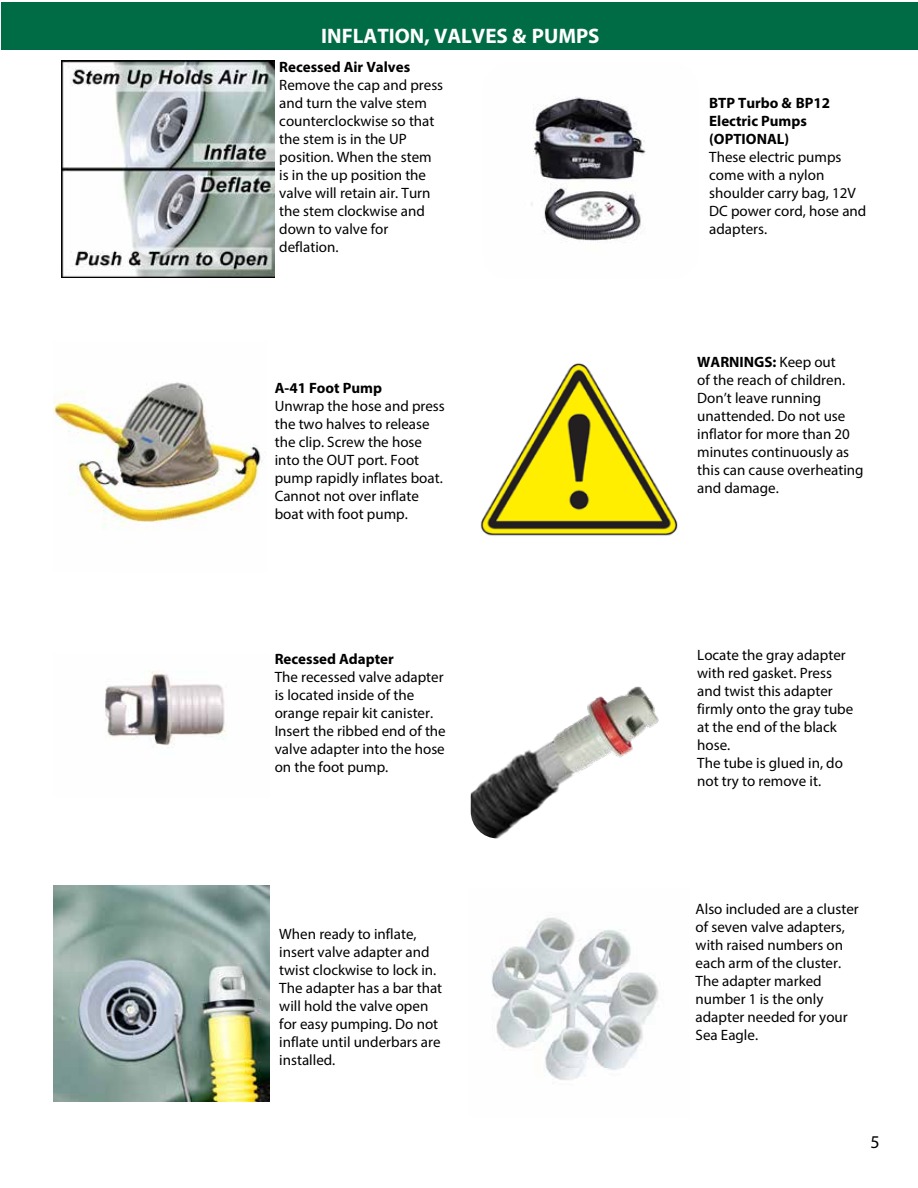
<style>
.page{position:relative;width:918px;height:1188px;background:#fff}
.page>*{position:absolute;margin:0;border:0;box-sizing:border-box;transform-origin:0 0}
.t1{font:700 21px "Myriad Pro";color:#fff}
.t2{font:18px "Myriad Pro";color:#000}
.t3{font:15px/18px "Myriad Pro";color:#000}
.t4{font:700 15px/18px "Myriad Pro";color:#000}
.s1{font-weight:700}
</style>
<div class="page">
<div style="left:2px;top:2px;width:916px;height:48px;background:#006c46"></div>
<img style="left:62px;top:61px;width:212px;height:217px">
<img style="left:54px;top:382px;width:208px;height:147px">
<img style="left:105px;top:670px;width:121px;height:78px">
<img style="left:53px;top:886px;width:216px;height:216px">
<img style="left:491px;top:917px;width:168px;height:163px">
<img style="left:531px;top:97px;width:115px;height:146px">
<img style="left:480px;top:363px;width:198px;height:173px">
<img style="left:471px;top:686px;width:188px;height:152px">
<h1 class="t1" style="left:321px;top:22px;width:280px">INFLATION, VALVES &amp; PUMPS</h1>
<p class="t4" style="left:279px;top:57px;width:133px">Recessed Air Valves</p>
<p class="t3" style="left:279px;top:76px;width:165px">Remove the cap and press and turn the valve stem counterclockwise so that the stem is in the UP position. When the stem is in the up position the valve will retain air. Turn the stem clockwise and down to valve for deflation.</p>
<p class="t4" style="left:275px;top:378px;width:109px">A-41 Foot Pump</p>
<p class="t3" style="left:275px;top:397px;width:172px">Unwrap the hose and press the two halves to release the clip. Screw the hose into the OUT port. Foot pump rapidly inflates boat.<br>Cannot not over inflate boat with foot pump.</p>
<p class="t4" style="left:275px;top:649px;width:121px">Recessed Adapter</p>
<p class="t3" style="left:275px;top:667px;width:173px">The recessed valve adapter is located inside of the orange repair kit canister.<br>Insert the ribbed end of the valve adapter into the hose on the foot pump.</p>
<p class="t3" style="left:279px;top:925px;width:164px">When ready to inflate, insert valve adapter and twist clockwise to lock in.<br>The adapter has a bar that will hold the valve open for easy pumping. Do not inflate until underbars are installed.</p>
<p class="t4" style="left:709px;top:93px;width:122px">BTP Turbo &amp; BP12<br>Electric Pumps (OPTIONAL)</p>
<p class="t3" style="left:709px;top:148px;width:159px">These electric pumps come with a nylon shoulder carry bag, 12V<br>DC power cord, hose and adapters.</p>
<p class="t3" style="left:697px;top:352px;width:168px"><span class="s1">WARNINGS:</span> Keep out<br>of the reach of children.<br>Don’t leave running unattended. Do not use inflator for more than 20 minutes continuously as this can cause overheating and damage.</p>
<p class="t3" style="left:697px;top:646px;width:158px">Locate the gray adapter with red gasket. Press and twist this adapter firmly onto the gray tube at the end of the black hose.<br>The tube is glued in, do not try to remove it.</p>
<p class="t3" style="left:696px;top:899px;width:165px">Also included are a cluster of seven valve adapters, with raised numbers on each arm of the cluster.<br>The adapter marked number 1 is the only adapter needed for your<br>Sea Eagle.</p>
<p class="t2" style="left:870px;top:1130px;width:11px">5</p>
</div>
